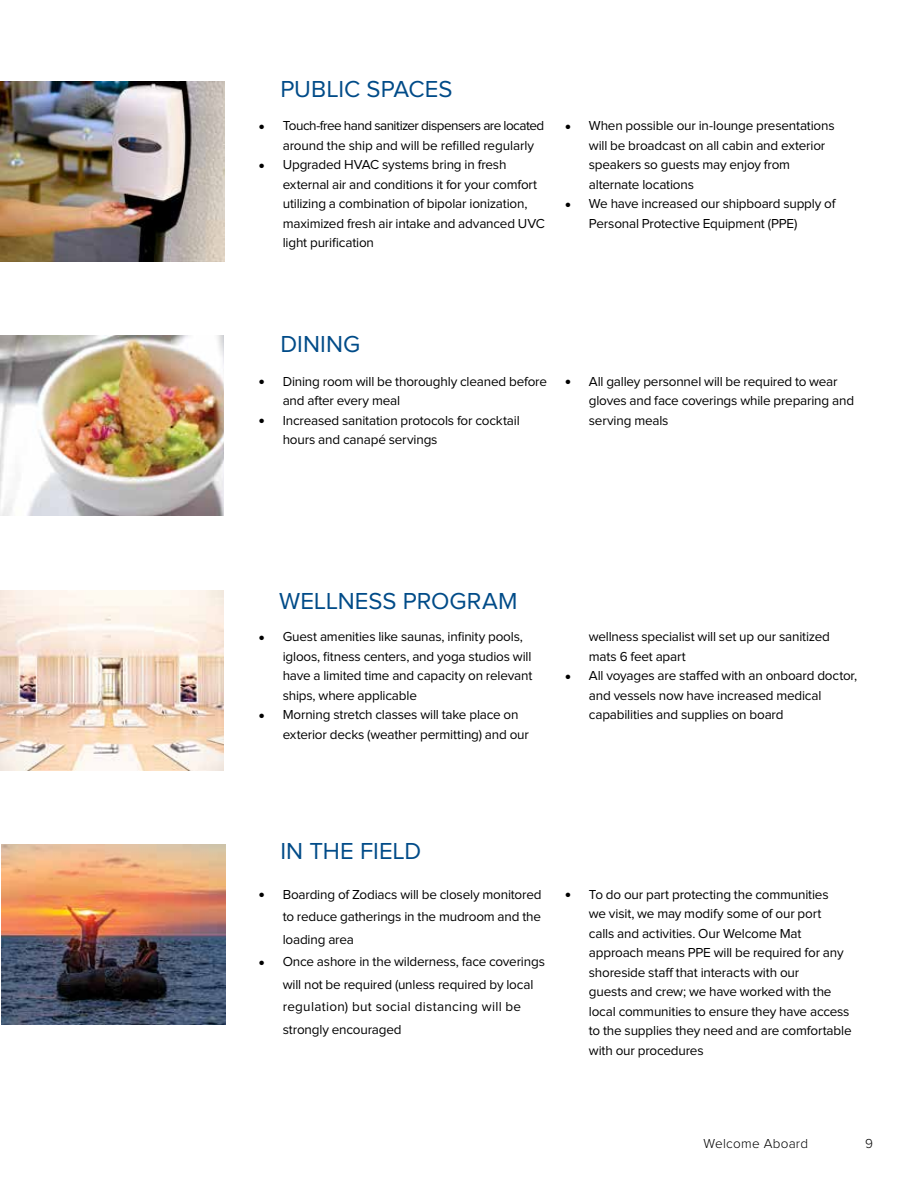
<style>
.page{position:relative;width:918px;height:1188px;background:#fff}
.page>*{position:absolute;margin:0;border:0;box-sizing:border-box;transform-origin:0 0}
.t1{font:24px "Proxima Nova";color:#004b88}
.t2{font:13.5px/19.5px "Proxima Nova";letter-spacing:-.015em;color:#000}
.t3{font:13.5px/19.5px "Proxima Nova";letter-spacing:-.035em;color:#000}
.t4{font:300 13.5px "Proxima Nova";letter-spacing:.02em;color:#000}
.s1{font-weight:600;font-size:7.5px}
</style>
<div class="page">
<img style="left:1px;top:81px;width:223px;height:180px">
<img style="left:0;top:336px;width:224px;height:180px">
<img style="left:0;top:590px;width:224px;height:180px">
<img style="left:2px;top:845px;width:224px;height:180px">
<h1 class="t1" style="left:280px;top:76px;width:174px">PUBLIC SPACES</h1>
<p class="t3" style="left:283px;top:116px;width:263px;text-indent:-23px"><span class="s1">●</span> Touch-free hand sanitizer dispensers are located around the ship and will be refilled regularly</p>
<p class="t2" style="left:283px;top:155px;width:264px;text-indent:-23px"><span class="s1">●</span> Upgraded HVAC systems bring in fresh external air and conditions it for your comfort utilizing a combination of bipolar ionization, maximized fresh air intake and advanced UVC light purification</p>
<p class="t2" style="left:589px;top:116px;width:247px;text-indent:-23px"><span class="s1">●</span> When possible our in-lounge presentations will be broadcast on all cabin and exterior speakers so guests may enjoy from alternate locations</p>
<p class="t2" style="left:589px;top:194px;width:248px;text-indent:-23px"><span class="s1">●</span> We have increased our shipboard supply of<br>Personal Protective Equipment (PPE)</p>
<h1 class="t1" style="left:280px;top:330px;width:81px">DINING</h1>
<p class="t2" style="left:283px;top:372px;width:266px;text-indent:-23px"><span class="s1">●</span> Dining room will be thoroughly cleaned before and after every meal</p>
<p class="t2" style="left:283px;top:411px;width:238px;text-indent:-23px"><span class="s1">●</span> Increased sanitation protocols for cocktail hours and canapé servings</p>
<p class="t2" style="left:589px;top:372px;width:267px;text-indent:-23px"><span class="s1">●</span> All galley personnel will be required to wear gloves and face coverings while preparing and serving meals</p>
<h1 class="t1" style="left:279px;top:588px;width:240px">WELLNESS PROGRAM</h1>
<p class="t2" style="left:283px;top:627px;width:251px;text-indent:-23px"><span class="s1">●</span> Guest amenities like saunas, infinity pools, igloos, fitness centers, and yoga studios will have a limited time and capacity on relevant ships, where applicable</p>
<p class="t2" style="left:283px;top:705px;width:248px;text-indent:-23px"><span class="s1">●</span> Morning stretch classes will take place on exterior decks (weather permitting) and our</p>
<p class="t2" style="left:589px;top:627px;width:242px">wellness specialist will set up our sanitized mats 6 feet apart</p>
<p class="t2" style="left:589px;top:666px;width:270px;text-indent:-23px"><span class="s1">●</span> All voyages are staffed with an onboard doctor, and vessels now have increased medical capabilities and supplies on board</p>
<h1 class="t1" style="left:280px;top:838px;width:143px">IN THE FIELD</h1>
<p class="t2" style="left:283px;top:883px;width:260px;line-height:22.5px;text-align:justify;text-indent:-23px"><span class="s1">●</span> Boarding of Zodiacs will be closely monitored to reduce gatherings in the mudroom and the loading area</p>
<p class="t2" style="left:283px;top:951px;width:264px;line-height:22.5px;text-indent:-23px"><span class="s1">●</span> Once ashore in the wilderness, face coverings will not be required (unless required by local regulation) but social distancing will be strongly encouraged</p>
<p class="t2" style="left:589px;top:885px;width:264px;text-indent:-23px"><span class="s1">●</span> To do our part protecting the communities<br>we visit, we may modify some of our port<br>calls and activities. Our Welcome Mat approach means PPE will be required for any shoreside staff that interacts with our<br>guests and crew; we have worked with the local communities to ensure they have access to the supplies they need and are comfortable with our procedures</p>
<p class="t4" style="left:704px;top:1136px;width:106px">Welcome Aboard</p>
<p class="t4" style="left:865px;top:1136px;width:9px">9</p>
</div>
